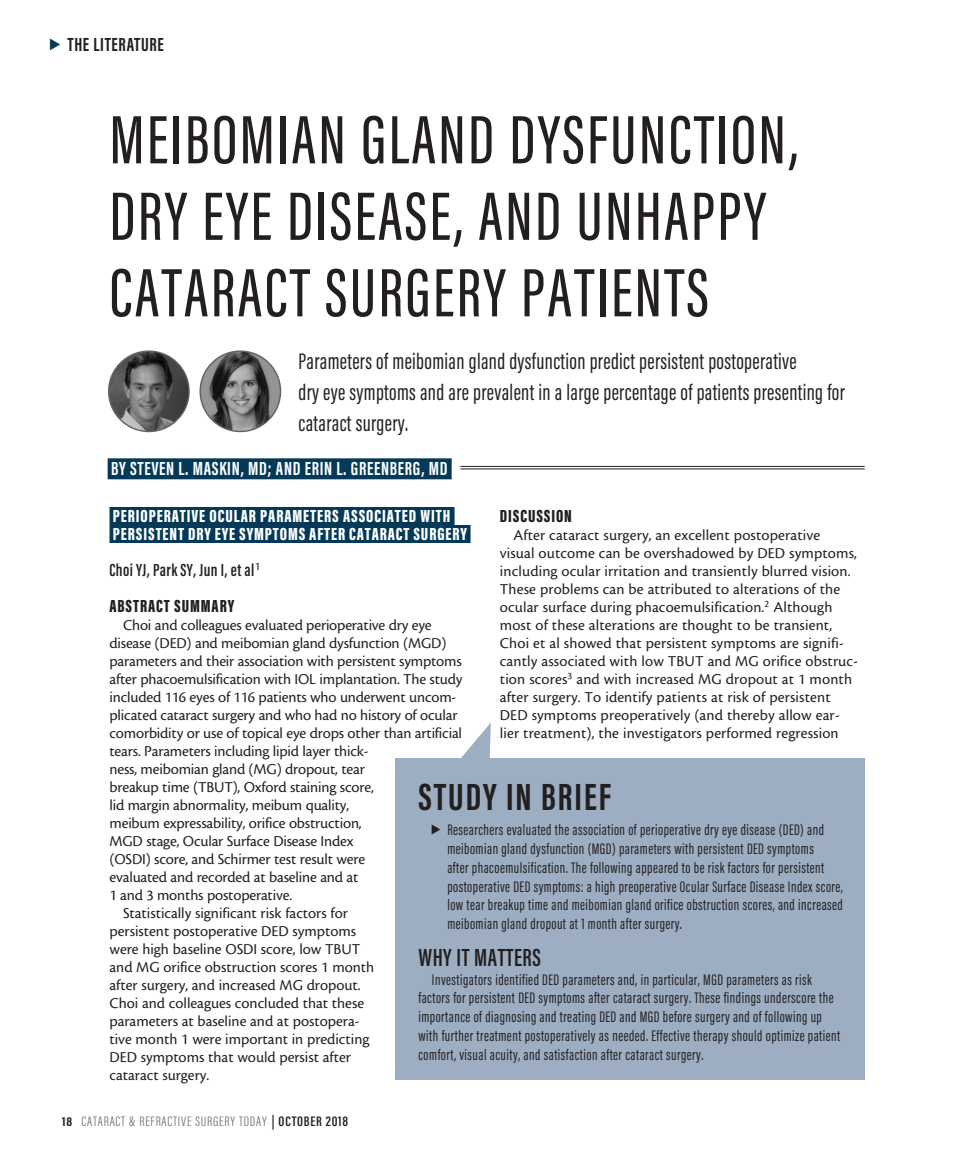
<style>
.page{position:relative;width:972px;height:1161px;background:#fff}
.page>*{position:absolute;margin:0;border:0;box-sizing:border-box;transform-origin:0 0}
.headline{font:500 70.5px/76.5px "Acumin Pro Extra Cond";letter-spacing:.035em;color:#231f20}
.study_in_brief_heade{font:700 39px "Acumin Pro Extra Cond";letter-spacing:.05em;color:#231f20}
.study_in_brief_subhe{font:600 25.5px "Acumin Pro Extra Cond";letter-spacing:.02em;color:#231f20}
.deck{font:23.25px/30.8px "Acumin Pro Extra Cond";letter-spacing:.015em;color:#231f20}
.author{font:700 19.5px "Acumin Pro Extra Cond";letter-spacing:.035em;color:#fff}
.t1{font:700 19.5px "Acumin Pro Extra Cond";letter-spacing:.035em;color:#231f20}
.subhead{font:900 18px/18px "Acumin Pro Extra Cond";letter-spacing:.05em;color:#fff}
.subhead_alternate{font:900 18px "Acumin Pro Extra Cond";letter-spacing:.05em;color:#231f20}
.subhead_2{font:600 18px "Acumin Pro Extra Cond";letter-spacing:.02em;color:#231f20}
.body{font:15.75px/18px "Cronos MM 408 10";color:#231f20}
.study_in_brief_body{font:15.75px/18.8px "Acumin Pro Extra Cond";letter-spacing:.03em;color:#231f20}
.t2{font:300 14.1px "Acumin Pro Extra Cond";letter-spacing:.05em;color:#6c6d70;scale:1.11 1}
.s1{font-weight:700;font-size:13.35px;color:#231f20}
.s2{font-weight:600;color:#231f20}
</style>
<div class="page">
<div style="left:110px;top:507px;width:345px;height:18px;background:#043958"></div>
<div style="left:110px;top:525px;width:361px;height:18px;background:#043958"></div>
<hr style="left:460px;top:466px;width:405px;height:1px;background:#231f20">
<hr style="left:460px;top:469px;width:405px;height:1px;background:#231f20">
<img style="left:109px;top:351px;width:80px;height:80px;border-radius:40px">
<div style="left:108px;top:350px;width:82px;height:82px;border:1px solid #636366;border-radius:50%"></div>
<img style="left:201px;top:352px;width:79px;height:79px">
<div style="left:199px;top:350px;width:82px;height:82px;border:1px solid #636366;border-radius:50%"></div>
<div style="left:395px;top:759px;width:470px;height:321px;background:#9daec3"></div>
<svg style="left:430px;top:723px;width:61px;height:71px"></svg>
<div style="left:108px;top:458px;width:344px;height:21px;background:#043958"></div>
<svg style="left:432px;top:825px;width:9px;height:10px"></svg>
<p class="t1" style="left:67px;top:32px;width:98px">THE LITERATURE</p>
<p class="headline" style="left:110px;top:101px;width:690px">MEIBOMIAN GLAND DYSFUNCTION,<br>DRY EYE DISEASE, AND UNHAPPY<br>CATARACT SURGERY PATIENTS</p>
<p class="deck" style="left:298px;top:346px;width:548px">Parameters of meibomian gland dysfunction predict persistent postoperative<br>dry eye symptoms and are prevalent in a large percentage of patients presenting for cataract surgery.</p>
<p class="author" style="left:111px;top:456px;width:338px">BY STEVEN L. MASKIN, MD; AND ERIN L. GREENBERG, MD</p>
<p class="subhead" style="left:113px;top:507px;width:356px">PERIOPERATIVE OCULAR PARAMETERS ASSOCIATED WITH<br>PERSISTENT DRY EYE SYMPTOMS AFTER CATARACT SURGERY</p>
<p class="subhead_2" style="left:110px;top:559px;width:152px">Choi YJ, Park SY, Jun I, et al<sup>1</sup></p>
<p class="subhead_alternate" style="left:110px;top:595px;width:126px">ABSTRACT SUMMARY</p>
<p class="body" style="left:110px;top:616px;width:355px;text-indent:14px">Choi and colleagues evaluated perioperative dry eye disease (DED) and meibomian gland dysfunction (MGD) parameters and their association with persistent symptoms after phacoemulsification with IOL implantation. The study included 116 eyes of 116 patients who underwent uncom&shy;plicated cataract surgery and who had no history of ocular comorbidity or use of topical eye drops other than artificial tears. Parameters including lipid layer thick-<br>ness, meibomian gland (MG) dropout, tear<br>breakup time (TBUT), Oxford staining score,<br>lid margin abnormality, meibum quality,<br>meibum expressability, orifice obstruction,<br>MGD stage, Ocular Surface Disease Index<br>(OSDI) score, and Schirmer test result were<br>evaluated and recorded at baseline and at<br>1 and 3 months postoperative.</p>
<p class="body" style="left:110px;top:904px;width:266px;text-indent:14px">Statistically significant risk factors for persistent postoperative DED symptoms were high baseline OSDI score, low TBUT and MG orifice obstruction scores 1 month after surgery, and increased MG dropout.<br>Choi and colleagues concluded that these parameters at baseline and at postopera&shy;tive month 1 were important in predicting DED symptoms that would persist after cataract surgery.</p>
<p class="subhead_alternate" style="left:500px;top:505px;width:74px">DISCUSSION</p>
<p class="body" style="left:500px;top:526px;width:360px;text-indent:14px">After cataract surgery, an excellent postoperative visual outcome can be overshadowed by DED symptoms, including ocular irritation and transiently blurred vision.<br>These problems can be attributed to alterations of the ocular surface during phacoemulsification.<sup>2</sup> Although most of these alterations are thought to be transient, Choi et al showed that persistent symptoms are signifi&shy;cantly associated with low TBUT and MG orifice obstruc&shy;tion scores<sup>3</sup> and with increased MG dropout at 1 month after surgery. To identify patients at risk of persistent DED symptoms preoperatively (and thereby allow ear&shy;lier treatment), the investigators performed regression</p>
<p class="study_in_brief_heade" style="left:418px;top:773px;width:194px">STUDY IN BRIEF</p>
<p class="study_in_brief_body" style="left:447px;top:821px;width:397px">Researchers evaluated the association of perioperative dry eye disease (DED) and meibomian gland dysfunction (MGD) parameters with persistent DED symptoms<br>after phacoemulsification. The following appeared to be risk factors for persistent postoperative DED symptoms: a high preoperative Ocular Surface Disease Index score, low tear breakup time and meibomian gland orifice obstruction scores, and increased meibomian gland dropout at 1 month after surgery.</p>
<p class="study_in_brief_subhe" style="left:418px;top:942px;width:124px">WHY IT MATTERS</p>
<p class="study_in_brief_body" style="left:418px;top:970px;width:423px;text-indent:14px">Investigators identified DED parameters and, in particular, MGD parameters as risk factors for persistent DED symptoms after cataract surgery. These findings underscore the importance of diagnosing and treating DED and MGD before surgery and of following up with further treatment postoperatively as needed. Effective therapy should optimize patient comfort, visual acuity, and satisfaction after cataract surgery.</p>
<p class="t2" style="left:62px;top:1113px;width:259px"><span class="s1">18</span> CATARACT &amp; REFRACTIVE SURGERY TODAY <span class="s2">| OCTOBER 2018</span></p>
</div>
